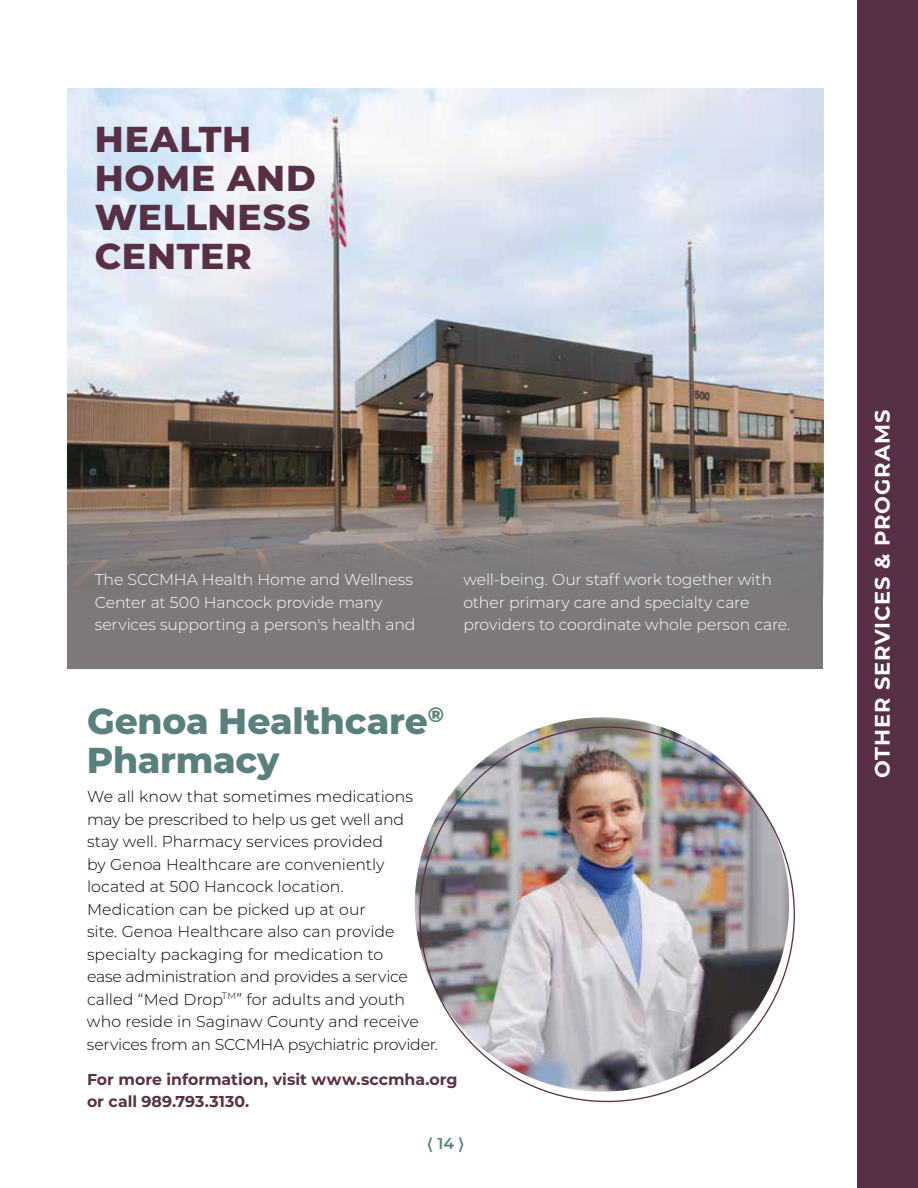
<style>
.page{position:relative;width:918px;height:1188px;background:#fff}
.page>*{position:absolute;margin:0;border:0;box-sizing:border-box;transform-origin:0 0}
.t1{font:800 36px/39px "Montserrat";letter-spacing:.025em;color:#573045}
.t2{font:800 36px/39px "Montserrat";letter-spacing:-.005em;color:#5a807e}
.t3{font:700 21px "Montserrat";letter-spacing:.04em;color:#fff}
.t4{font:300 15.75px/22.5px "Montserrat";letter-spacing:-.005em;color:#000}
.t5{font:300 15.75px/22.5px "Montserrat";letter-spacing:-.01em;color:#fff}
.t6{font:700 15.75px/22.5px "Montserrat";color:#573045}
.t7{font:600 15.75px "Montserrat";color:#5a807e}
</style>
<div class="page">
<div style="left:68px;top:88px;width:756px;height:581px;background:#7d797a"></div>
<img style="left:68px;top:88px;width:756px;height:513px">
<div style="left:857px;top:0;width:61px;height:1188px;background:#573045"></div>
<img style="left:415px;top:717px;width:374px;height:375px;border-radius:187px">
<h1 class="t1" style="left:95px;top:117px;width:223px">HEALTH<br>HOME AND<br>WELLNESS<br>CENTER</h1>
<p class="t5" style="left:95px;top:568px;width:322px">The SCCMHA Health Home and Wellness<br>Center at 500 Hancock provide many services supporting a person's health and</p>
<p class="t5" style="left:463px;top:568px;width:328px">well-being. Our staff work together with other primary care and specialty care providers to coordinate whole person care.</p>
<h1 class="t2" style="left:87px;top:700px;width:359px">Genoa Healthcare<sup>®<br></sup>Pharmacy</h1>
<p class="t4" style="left:87px;top:785px;width:352px">We all know that sometimes medications may be prescribed to help us get well and stay well. Pharmacy services provided<br>by Genoa Healthcare are conveniently located at 500 Hancock location.<br>Medication can be picked up at our<br>site. Genoa Healthcare also can provide specialty packaging for medication to<br>ease administration and provides a service called “Med Drop<sup>TM</sup>” for adults and youth who reside in Saginaw County and receive services from an SCCMHA psychiatric provider.</p>
<p class="t6" style="left:87px;top:1067px;width:372px">For more information, visit www.sccmha.org or call 989.793.3130.</p>
<p class="t7" style="left:428px;top:1132px;width:38px">⟨ 14 ⟩</p>
<h2 class="t3" style="left:867px;top:778px;width:370px;rotate:-90deg">OTHER SERVICES &amp; PROGRAMS</h2>
</div>
